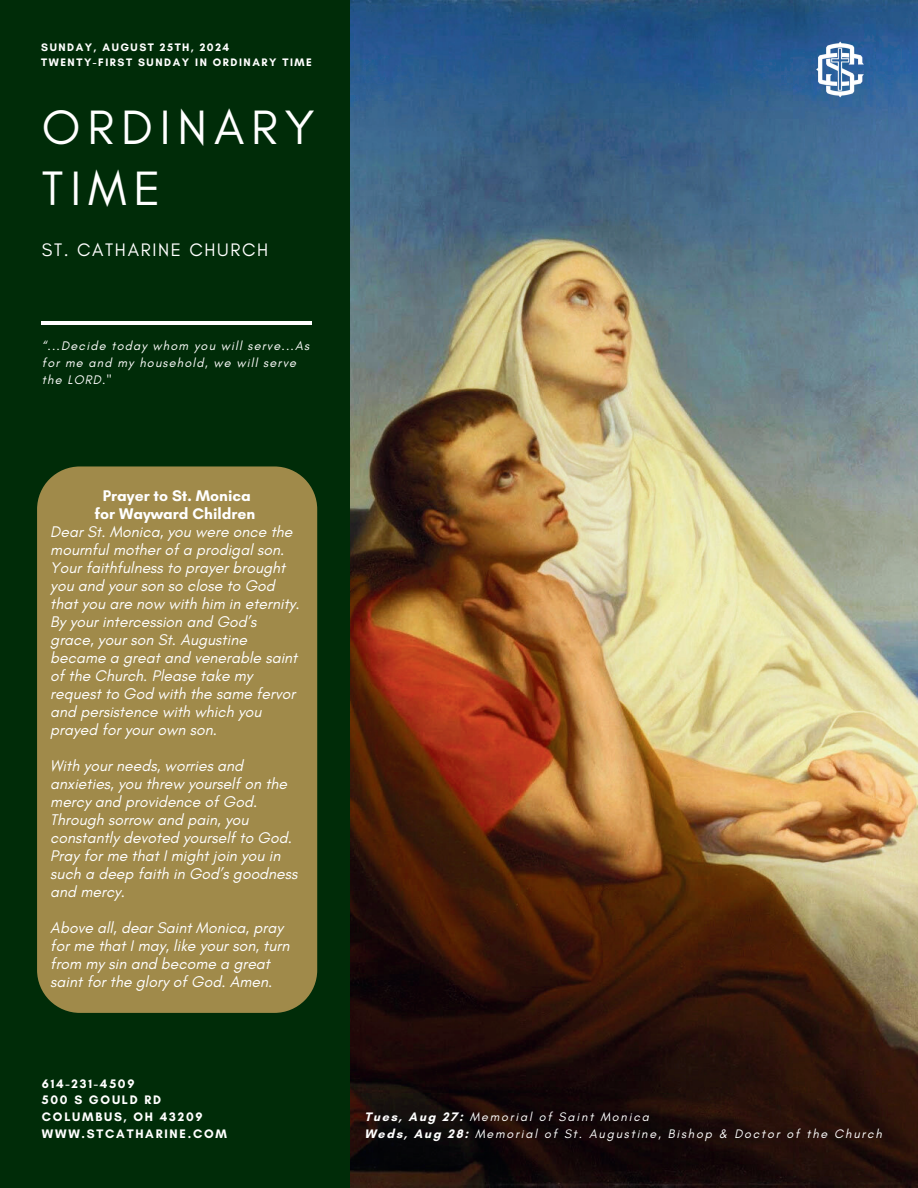
<style>
.page{position:relative;width:918px;height:1188px;background:#002c08}
.page>*{position:absolute;margin:0;border:0;box-sizing:border-box;transform-origin:0 0}
.t1{font:49.2px/61.9px "Glacial Indifference";letter-spacing:.14em;color:#fff}
.t2{font:18.45px "Glacial Indifference";letter-spacing:.09em;color:#fff}
.t3{font:italic 15.75px/18px "Glacial Indifference";color:#fff}
.t4{font:700 15.75px "Glacial Indifference";color:#fff}
.t5{font:italic 12.75px/17px "Glacial Indifference";letter-spacing:.09em;color:#fff}
.t6{font:italic 12.6px/16.8px "Glacial Indifference";letter-spacing:.14em;color:#fff}
.t7{font:700 12.6px/16.8px "Glacial Indifference";letter-spacing:.14em;color:#fff}
.t8{font:700 11.1px/14.7px "Glacial Indifference";letter-spacing:.14em;color:#fff}
.s1{font-weight:700;font-style:normal}
</style>
<div class="page">
<img style="left:350px;top:0;width:568px;height:1188px">
<img style="left:815px;top:42px;width:50px;height:56px">
<hr style="left:42px;top:321px;width:270px;height:4px;background:#fff">
<div style="left:37px;top:466px;width:280px;height:547px;background:#a08a4a"></div>
<p class="t8" style="left:41px;top:40px;width:272px">SUNDAY, AUGUST 25TH, 2024<br>TWENTY-FIRST SUNDAY IN ORDINARY TIME</p>
<p class="t1" style="left:42px;top:97px;width:274px">ORDINARY<br>TIME</p>
<p class="t2" style="left:42px;top:239px;width:228px">ST. CATHARINE CHURCH</p>
<p class="t5" style="left:42px;top:338px;width:269px">“...Decide today whom you will serve...As for me and my household, we will serve the LORD."</p>
<p class="t4" style="left:103px;top:486px;width:150px">Prayer to St. Monica</p>
<p class="t4" style="left:94px;top:504px;width:162px">for Wayward Children</p>
<p class="t3" style="left:50px;top:523px;width:244px">Dear St. Monica, you were once the</p>
<p class="t3" style="left:50px;top:541px;width:235px">mournful mother of a prodigal son.</p>
<p class="t3" style="left:50px;top:559px;width:237px">Your faithfulness to prayer brought</p>
<p class="t3" style="left:50px;top:577px;width:226px">you and your son so close to God</p>
<p class="t3" style="left:50px;top:595px;width:251px">that you are now with him in eternity.</p>
<p class="t3" style="left:50px;top:613px;width:208px">By your intercession and God’s</p>
<p class="t3" style="left:50px;top:631px;width:198px">grace, your son St. Augustine</p>
<p class="t3" style="left:50px;top:649px;width:249px">became a great and venerable saint</p>
<p class="t3" style="left:50px;top:667px;width:204px">of the Church. Please take my</p>
<p class="t3" style="left:50px;top:685px;width:247px">request to God with the same fervor</p>
<p class="t3" style="left:50px;top:703px;width:213px">and persistence with which you</p>
<p class="t3" style="left:50px;top:721px;width:168px">prayed for your own son.</p>
<p class="t3" style="left:50px;top:757px;width:249px">With your needs, worries and anxieties, you threw yourself on the mercy and providence of God.<br>Through sorrow and pain, you constantly devoted yourself to God.<br>Pray for me that I might join you in such a deep faith in God’s goodness and mercy.</p>
<p class="t3" style="left:50px;top:919px;width:241px">Above all, dear Saint Monica, pray for me that I may, like your son, turn from my sin and become a great saint for the glory of God. Amen.</p>
<p class="t7" style="left:42px;top:1075px;width:187px">614-231-4509<br>500 S GOULD RD<br>COLUMBUS, OH 43209<br>WWW.STCATHARINE.COM</p>
<p class="t6" style="left:364px;top:1109px;width:519px"><span class="s1">Tues, Aug 27:</span> Memorial of Saint Monica<br><span class="s1">Weds, Aug 28:</span> Memorial of St. Augustine, Bishop &amp; Doctor of the Church</p>
</div>
